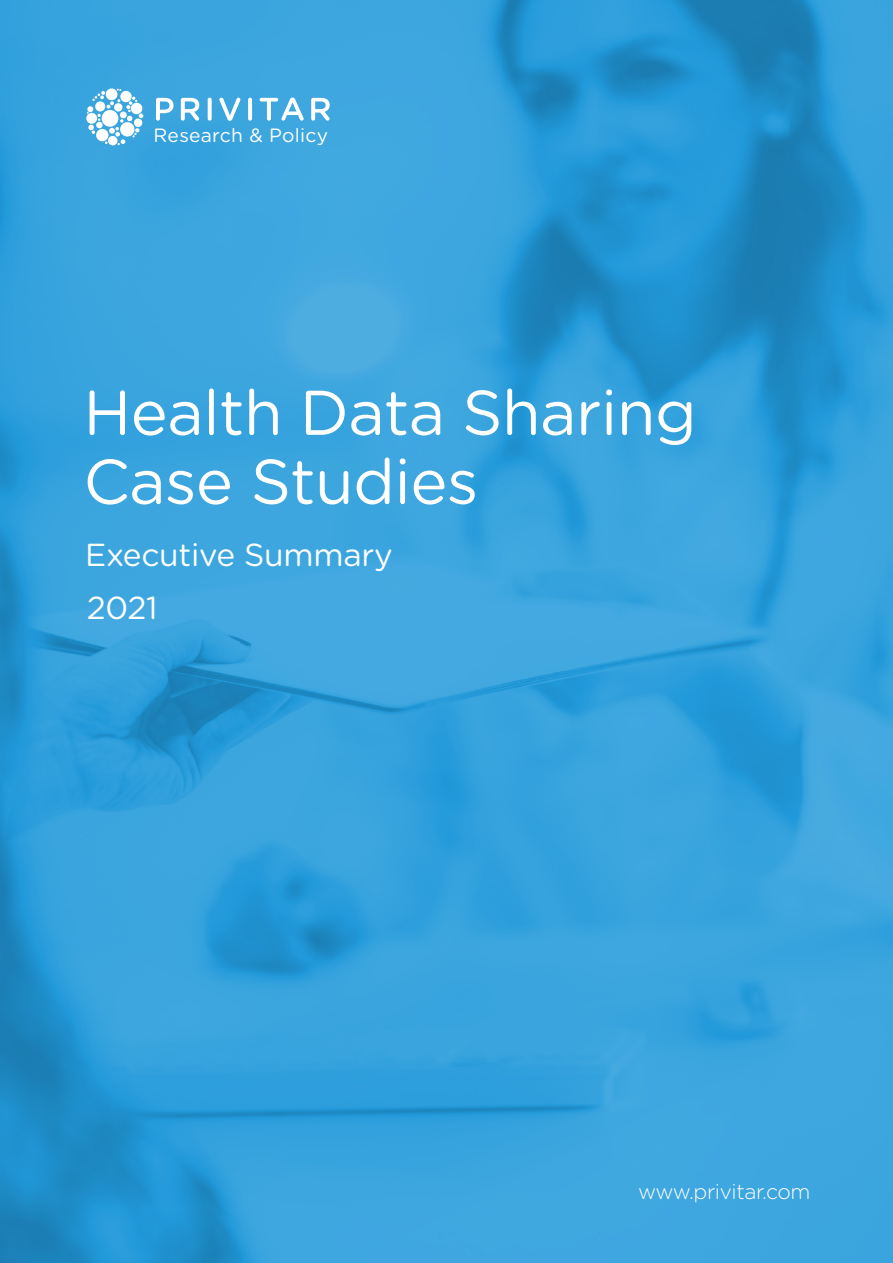
<style>
.page{position:relative;width:893px;height:1263px;background:#fff}
.page>*{position:absolute;margin:0;border:0;box-sizing:border-box;transform-origin:0 0}
.Cover_Sub{font:63px/69px "Gotham Rounded";letter-spacing:-.01em;color:#fff}
.Cover_Sub-2{font:31.8px "Gotham Rounded";letter-spacing:-.01em;color:#fff}
.t1{font:300 21px "Gotham Rounded";letter-spacing:-.02em;color:#fff}
.t2{font:19.2px "Gotham Rounded";letter-spacing:.015em;color:#fff}
</style>
<div class="page">
<img style="left:0;top:0;width:893px;height:1263px">
<svg style="left:156px;top:98px;width:18px;height:23px"></svg>
<svg style="left:181px;top:98px;width:18px;height:23px"></svg>
<svg style="left:208px;top:98px;width:4px;height:23px"></svg>
<svg style="left:219px;top:98px;width:21px;height:23px"></svg>
<svg style="left:248px;top:98px;width:4px;height:23px"></svg>
<svg style="left:260px;top:98px;width:44px;height:23px"></svg>
<svg style="left:311px;top:98px;width:19px;height:23px"></svg>
<svg style="left:87px;top:89px;width:56px;height:56px"></svg>
<p class="t2" style="left:154px;top:122px;width:176px">Research &amp; Policy</p>
<p class="Cover_Sub" style="left:83px;top:375px;width:615px">Health Data Sharing<br>Case Studies</p>
<p class="Cover_Sub-2" style="left:85px;top:532px;width:309px">Executive Summary</p>
<p class="Cover_Sub-2" style="left:87px;top:586px;width:72px">2021</p>
<p class="t1" style="left:638px;top:1177px;width:174px">www.privitar.com</p>
</div>
